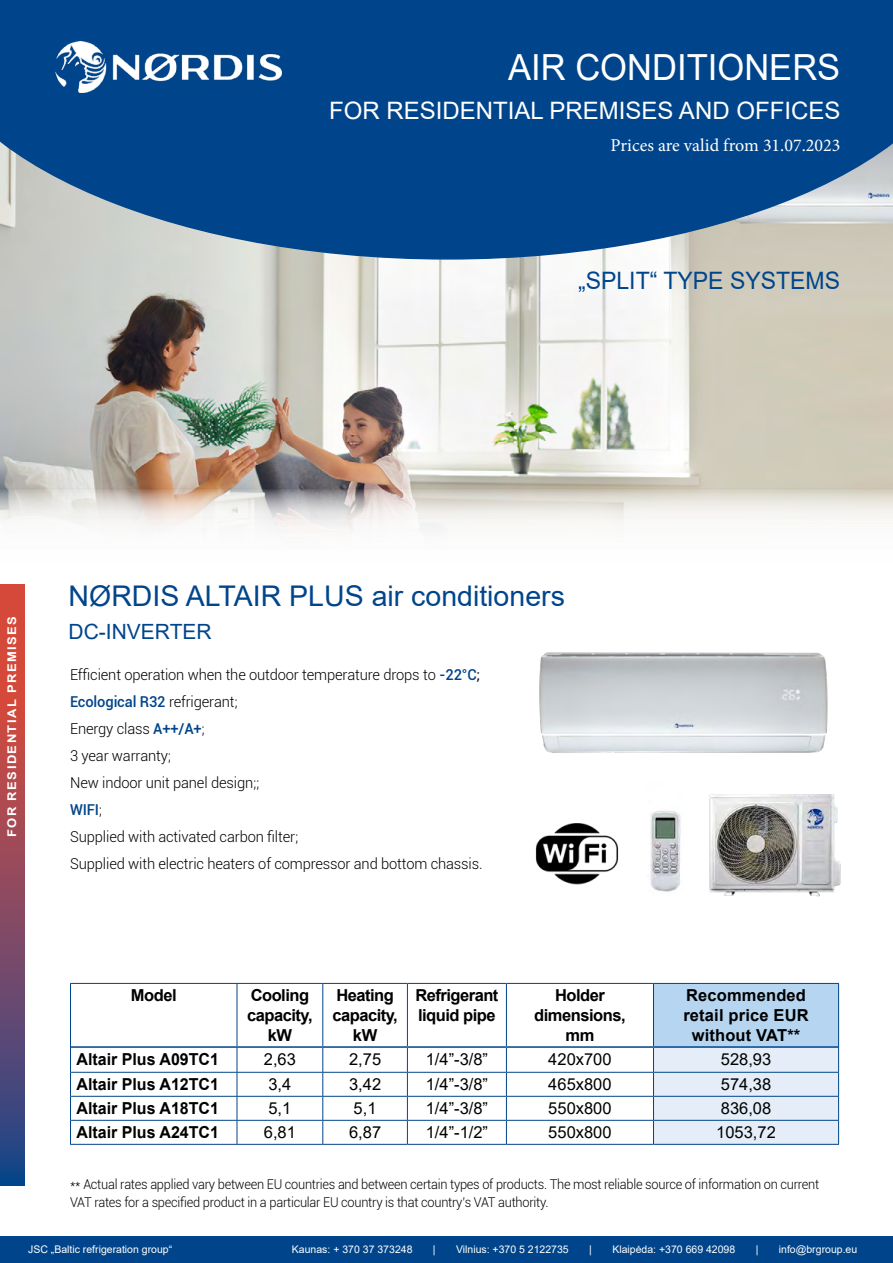
<style>
.page{position:relative;width:893px;height:1263px;background:#fff}
.page>*{position:absolute;margin:0;border:0;box-sizing:border-box;transform-origin:0 0}
.t1{font:36px "Arial";color:#fff;scale:.96 1}
.t2{font:28.5px "Arial";color:#00458b}
.t3{font:24px "Arial";color:#fff}
.t4{font:24px "Arial";color:#00458b;scale:.96 1}
.t5{font:21px "Arial";color:#00458b}
.t6{font:18px "Minion Pro";color:#fff}
.t7{font:16.5px "Arial";color:#000}
.t8{font:700 16.5px/19.8px "Arial";color:#000;text-align:center}
.t9{font:700 16.5px/19.8px "Arial";letter-spacing:-.03em;color:#000;text-align:center}
.t10{font:300 15px/27px "Roboto";letter-spacing:-.01em;color:#000}
.t11{font:300 13.5px/18px "Roboto";letter-spacing:-.02em;color:#000;scale:.95 1}
.t12{font:700 12px "Arial";letter-spacing:.115em;color:#fff;scale:1.08 1}
.t13{font:10.5px "Arial";color:#fff}
.s1{font-weight:500;color:#00458b}
.s2{font-weight:400}
</style>
<div class="page">
<img style="left:0;top:260px;width:893px;height:167px">
<svg style="left:0;top:0;width:893px;height:260px;background:#1d5894"></svg>
<div style="left:0;top:1236px;width:893px;height:27px;background:#00458b"></div>
<svg style="left:0;top:584px;width:25px;height:602px;background:#8b485d"></svg>
<img style="left:55px;top:42px;width:227px;height:51px">
<div style="left:653px;top:983px;width:186px;height:64px;background:#b5d5f0"></div>
<hr style="left:237px;top:984px;width:1px;height:62px;background:#00458b">
<hr style="left:322px;top:984px;width:1px;height:62px;background:#00458b">
<hr style="left:407px;top:984px;width:1px;height:62px;background:#00458b">
<hr style="left:506px;top:984px;width:1px;height:62px;background:#00458b">
<hr style="left:653px;top:984px;width:1px;height:62px;background:#00458b">
<hr style="left:838px;top:984px;width:1px;height:63px;background:#00458b">
<hr style="left:70px;top:1072px;width:167px;height:1px;background:#00458b">
<hr style="left:237px;top:1072px;width:86px;height:1px;background:#00458b">
<hr style="left:323px;top:1072px;width:84px;height:1px;background:#00458b">
<hr style="left:407px;top:1072px;width:99px;height:1px;background:#00458b">
<hr style="left:506px;top:1072px;width:147px;height:1px;background:#00458b">
<hr style="left:70px;top:1096px;width:167px;height:1px;background:#00458b">
<hr style="left:237px;top:1096px;width:86px;height:1px;background:#00458b">
<hr style="left:323px;top:1096px;width:84px;height:1px;background:#00458b">
<hr style="left:407px;top:1096px;width:99px;height:1px;background:#00458b">
<hr style="left:506px;top:1096px;width:147px;height:1px;background:#00458b">
<hr style="left:70px;top:1120px;width:167px;height:1px;background:#00458b">
<svg style="left:70px;top:1047px;width:1px;height:97px"></svg>
<hr style="left:237px;top:1120px;width:86px;height:1px;background:#00458b">
<svg style="left:237px;top:1048px;width:1px;height:96px"></svg>
<hr style="left:323px;top:1120px;width:84px;height:1px;background:#00458b">
<svg style="left:322px;top:1048px;width:1px;height:96px"></svg>
<hr style="left:407px;top:1120px;width:99px;height:1px;background:#00458b">
<svg style="left:407px;top:1048px;width:1px;height:96px"></svg>
<hr style="left:506px;top:1120px;width:147px;height:1px;background:#00458b">
<svg style="left:506px;top:1048px;width:1px;height:96px"></svg>
<svg style="left:653px;top:1047px;width:186px;height:97px;background:#dae5f3"></svg>
<hr style="left:70px;top:1144px;width:167px;height:1px;background:#00458b">
<hr style="left:237px;top:1144px;width:86px;height:1px;background:#00458b">
<hr style="left:323px;top:1144px;width:84px;height:1px;background:#00458b">
<hr style="left:407px;top:1144px;width:99px;height:1px;background:#00458b">
<hr style="left:506px;top:1144px;width:147px;height:1px;background:#00458b">
<hr style="left:653px;top:1144px;width:186px;height:1px;background:#00458b">
<hr style="left:70px;top:983px;width:167px;height:1px;background:#00458b">
<hr style="left:70px;top:984px;width:1px;height:63px;background:#00458b">
<hr style="left:237px;top:983px;width:86px;height:1px;background:#00458b">
<hr style="left:323px;top:983px;width:84px;height:1px;background:#00458b">
<hr style="left:407px;top:983px;width:99px;height:1px;background:#00458b">
<hr style="left:506px;top:983px;width:147px;height:1px;background:#00458b">
<hr style="left:653px;top:983px;width:186px;height:1px;background:#00458b">
<hr style="left:71px;top:1046px;width:166px;height:2px;background:#00458b">
<hr style="left:237px;top:1046px;width:86px;height:2px;background:#00458b">
<hr style="left:323px;top:1046px;width:84px;height:2px;background:#00458b">
<hr style="left:407px;top:1046px;width:99px;height:2px;background:#00458b">
<hr style="left:506px;top:1046px;width:147px;height:2px;background:#00458b">
<hr style="left:653px;top:1046px;width:185px;height:2px;background:#00458b">
<img style="left:539px;top:652px;width:289px;height:101px">
<img style="left:709px;top:794px;width:132px;height:103px">
<img style="left:535px;top:823px;width:84px;height:62px">
<img style="left:650px;top:810px;width:31px;height:82px">
<img style="left:0;top:427px;width:893px;height:105px">
<h1 class="t1" style="left:508px;top:43px;width:348px">AIR CONDITIONERS</h1>
<h3 class="t3" style="left:329px;top:94px;width:513px">FOR RESIDENTIAL PREMISES AND OFFICES</h3>
<p class="t6" style="left:610px;top:133px;width:231px">Prices are valid from 31.07.2023</p>
<h3 class="t4" style="left:578px;top:264px;width:274px">„SPLIT“ TYPE SYSTEMS</h3>
<p class="t12" style="left:3px;top:837px;width:206px;rotate:-90deg">FOR RESIDENTIAL PREMISES</p>
<h2 class="t2" style="left:69px;top:576px;width:498px">NØRDIS ALTAIR PLUS air conditioners</h2>
<h3 class="t5" style="left:69px;top:617px;width:145px">DC-INVERTER</h3>
<p class="t10" style="left:70px;top:660px;width:414px">Efficient operation when the outdoor temperature drops to <span class="s1">-22°C</span><span class="s2">; </span><span class="s1">Ecological R32</span> refrigerant;<br>Energy class <span class="s1">A++/A+</span>;<br>3 year warranty;<br>New indoor unit panel design;;<br><span class="s1">WIFI</span>;<br>Supplied with activated carbon filter;<br>Supplied with electric heaters of compressor and bottom chassis.</p>
<p class="t8" style="left:131px;top:986px;width:47px">Model</p>
<p class="t9" style="left:247px;top:986px;width:67px">Cooling capacity, kW</p>
<p class="t9" style="left:332px;top:986px;width:67px">Heating capacity, kW</p>
<p class="t9" style="left:415px;top:986px;width:85px;text-align:left">Refrigerant liquid pipe</p>
<p class="t9" style="left:534px;top:986px;width:93px">Holder dimensions, mm</p>
<p class="t8" style="left:683px;top:986px;width:127px">Recommended retail price EUR without VAT**</p>
<p class="t8" style="left:76px;top:1049px;width:144px">Altair Plus A09TC1</p>
<p class="t7" style="left:264px;top:1048px;width:34px">2,63</p>
<p class="t7" style="left:349px;top:1048px;width:34px">2,75</p>
<p class="t7" style="left:426px;top:1048px;width:64px">1/4”-3/8”</p>
<p class="t7" style="left:548px;top:1048px;width:65px">420x700</p>
<p class="t7" style="left:721px;top:1048px;width:52px">528,93</p>
<p class="t8" style="left:76px;top:1075px;width:144px">Altair Plus A12TC1</p>
<p class="t7" style="left:268px;top:1073px;width:24px">3,4</p>
<p class="t7" style="left:349px;top:1073px;width:34px">3,42</p>
<p class="t7" style="left:426px;top:1073px;width:64px">1/4”-3/8”</p>
<p class="t7" style="left:548px;top:1073px;width:65px">465x800</p>
<p class="t7" style="left:721px;top:1073px;width:52px">574,38</p>
<p class="t8" style="left:76px;top:1099px;width:144px">Altair Plus A18TC1</p>
<p class="t7" style="left:268px;top:1097px;width:24px">5,1</p>
<p class="t7" style="left:354px;top:1097px;width:24px">5,1</p>
<p class="t7" style="left:426px;top:1097px;width:64px">1/4”-3/8”</p>
<p class="t7" style="left:548px;top:1097px;width:65px">550x800</p>
<p class="t7" style="left:721px;top:1097px;width:52px">836,08</p>
<p class="t8" style="left:76px;top:1123px;width:144px">Altair Plus A24TC1</p>
<p class="t7" style="left:264px;top:1121px;width:34px">6,81</p>
<p class="t7" style="left:349px;top:1121px;width:34px">6,87</p>
<p class="t7" style="left:426px;top:1121px;width:64px">1/4”-1/2”</p>
<p class="t7" style="left:548px;top:1121px;width:65px">550x800</p>
<p class="t7" style="left:716px;top:1121px;width:61px">1053,72</p>
<p class="t11" style="left:70px;top:1175px;width:790px">** Actual rates applied vary between EU countries and between certain types of products. The most reliable source of information on current<br>VAT rates for a specified product in a particular EU country is that country’s VAT authority.</p>
<p class="t13" style="left:28px;top:1242px;width:146px">JSC „Baltic refrigeration group“</p>
<p class="t13" style="left:292px;top:1242px;width:122px">Kaunas: + 370 37 373248</p>
<p class="t13" style="left:433px;top:1242px;width:4px">|</p>
<p class="t13" style="left:456px;top:1242px;width:114px">Vilnius: +370 5 2122735</p>
<p class="t13" style="left:589px;top:1242px;width:4px">|</p>
<p class="t13" style="left:612px;top:1242px;width:124px">Klaipėda: +370 669 42098</p>
<p class="t13" style="left:756px;top:1242px;width:4px">|</p>
<p class="t13" style="left:779px;top:1242px;width:80px">info@brgroup.eu</p>
</div>
